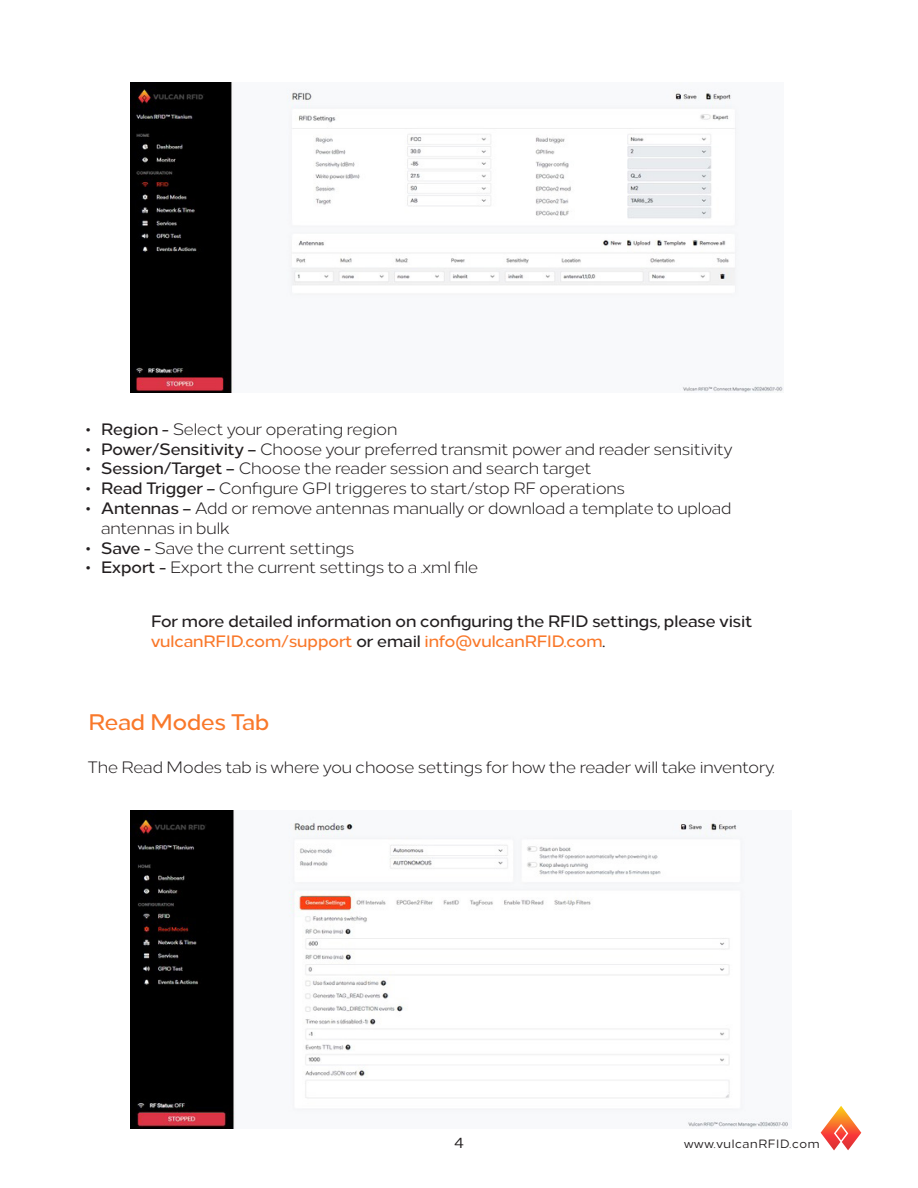
<style>
.page{position:relative;width:918px;height:1188px;background:#fff}
.page>*{position:absolute;margin:0;border:0;box-sizing:border-box;transform-origin:0 0}
.t1{font:100 22.5px "Loew Variable";color:#f9782a}
.t2{font:100 16.5px/19.8px "Loew Variable";color:#231f20}
.t3{font:100 15px "Loew Variable";color:#231f20}
.t4{font:100 12px "Loew Variable";letter-spacing:.06em;color:#231f20}
.s1{color:#f9782a}
</style>
<div class="page">
<svg style="left:821px;top:1106px;width:40px;height:44px"></svg>
<img style="left:130px;top:83px;width:653px;height:309px">
<img style="left:130px;top:810px;width:659px;height:318px">
<p class="t2" style="left:86px;top:418px;width:6px">•</p>
<p class="t2" style="left:86px;top:437px;width:6px">•</p>
<p class="t2" style="left:86px;top:457px;width:6px">•</p>
<p class="t2" style="left:86px;top:477px;width:6px">•</p>
<p class="t2" style="left:86px;top:497px;width:6px">•</p>
<p class="t2" style="left:86px;top:536px;width:6px">•</p>
<p class="t2" style="left:86px;top:556px;width:6px">•</p>
<p class="t2" style="left:101px;top:418px;width:298px">Region - Select your operating region</p>
<p class="t2" style="left:101px;top:437px;width:633px">Power/Sensitivity – Choose your preferred transmit power and reader sensitivity</p>
<p class="t2" style="left:101px;top:457px;width:492px">Session/Target – Choose the reader session and search target</p>
<p class="t2" style="left:101px;top:477px;width:525px">Read Trigger – Configure GPI triggeres to start/stop RF operations</p>
<p class="t2" style="left:101px;top:497px;width:632px">Antennas – Add or remove antennas manually or download a template to upload antennas in bulk</p>
<p class="t2" style="left:101px;top:536px;width:255px">Save - Save the current settings</p>
<p class="t2" style="left:101px;top:556px;width:378px">Export - Export the current settings to a .xml file</p>
<p class="t2" style="left:151px;top:610px;width:603px">For more detailed information on configuring the RFID settings, please visit <span class="s1">vulcanRFID.com/support</span> or email <span class="s1">info@vulcanRFID.com</span>.</p>
<p class="t1" style="left:89px;top:704px;width:182px">Read Modes Tab</p>
<p class="t2" style="left:88px;top:755px;width:688px">The Read Modes tab is where you choose settings for how the reader will take inventory.</p>
<p class="t3" style="left:454px;top:1131px;width:11px">4</p>
<p class="t4" style="left:684px;top:1134px;width:137px">www.vulcanRFID.com</p>
</div>
